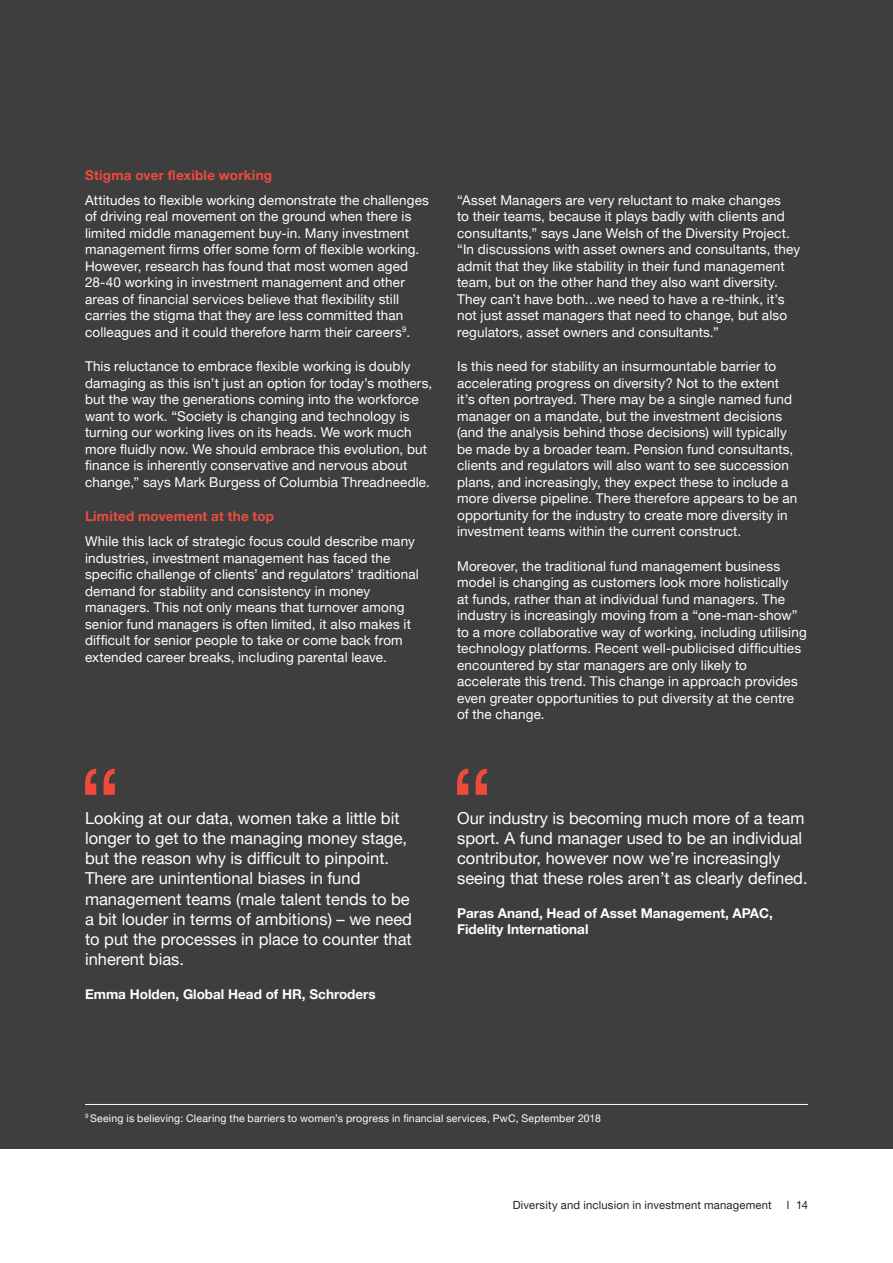
<style>
.page{position:relative;width:893px;height:1263px;background:#fff}
.page>*{position:absolute;margin:0;border:0;box-sizing:border-box;transform-origin:0 0}
.t1{font:16.5px/20.2px "Helvetica Neue LT Pro";color:#fff}
.t2{font:13.5px/16.5px "Helvetica Neue LT Pro";letter-spacing:.01em;color:#fff}
.t3{font:700 13.5px/16.5px "Helvetica Neue LT Pro";color:#fff}
.t4{font:700 13.5px "Helvetica Neue LT Pro";letter-spacing:.02em;color:#ef4b3d}
.t5{font:11.25px "Helvetica Neue LT Pro";letter-spacing:.015em;color:#231f20}
.t6{font:10.5px "Helvetica Neue LT Pro";letter-spacing:.02em;color:#fff}
</style>
<div class="page">
<div style="left:0;top:0;width:893px;height:1148px;background:#3e3e3f"></div>
<hr style="left:85px;top:1104px;width:723px;height:1px;background:#fff">
<svg style="left:85px;top:769px;width:30px;height:26px"></svg>
<svg style="left:457px;top:769px;width:30px;height:26px"></svg>
<p class="t4" style="left:85px;top:167px;width:189px">Stigma over flexible working</p>
<p class="t2" style="left:85px;top:191px;width:345px">Attitudes to flexible working demonstrate the challenges of driving real movement on the ground when there is limited middle management buy-in. Many investment management firms offer some form of flexible working.<br>However, research has found that most women aged 28-40 working in investment management and other areas of financial services believe that flexibility still carries the stigma that they are less committed than colleagues and it could therefore harm their careers<sup>9</sup>.</p>
<p class="t2" style="left:85px;top:358px;width:349px">This reluctance to embrace flexible working is doubly damaging as this isn’t just an option for today’s mothers, but the way the generations coming into the workforce want to work. “Society is changing and technology is turning our working lives on its heads. We work much more fluidly now. We should embrace this evolution, but finance is inherently conservative and nervous about change,” says Mark Burgess of Columbia Threadneedle.</p>
<p class="t4" style="left:85px;top:508px;width:191px">Limited movement at the top</p>
<p class="t2" style="left:85px;top:533px;width:335px">While this lack of strategic focus could describe many industries, investment management has faced the specific challenge of clients’ and regulators’ traditional demand for stability and consistency in money managers. This not only means that turnover among senior fund managers is often limited, it also makes it difficult for senior people to take or come back from extended career breaks, including parental leave.</p>
<p class="t2" style="left:457px;top:191px;width:345px">“Asset Managers are very reluctant to make changes<br>to their teams, because it plays badly with clients and consultants,” says Jane Welsh of the Diversity Project. “In discussions with asset owners and consultants, they admit that they like stability in their fund management team, but on the other hand they also want diversity.<br>They can’t have both…we need to have a re-think, it’s not just asset managers that need to change, but also regulators, asset owners and consultants.”</p>
<p class="t2" style="left:457px;top:358px;width:342px">Is this need for stability an insurmountable barrier to accelerating progress on diversity? Not to the extent it’s often portrayed. There may be a single named fund manager on a mandate, but the investment decisions (and the analysis behind those decisions) will typically be made by a broader team. Pension fund consultants, clients and regulators will also want to see succession plans, and increasingly, they expect these to include a more diverse pipeline. There therefore appears to be an opportunity for the industry to create more diversity in investment teams within the current construct.</p>
<p class="t2" style="left:457px;top:557px;width:351px">Moreover, the traditional fund management business model is changing as customers look more holistically<br>at funds, rather than at individual fund managers. The industry is increasingly moving from a “one-man-show” to a more collaborative way of working, including utilising technology platforms. Recent well-publicised difficulties encountered by star managers are only likely to accelerate this trend. This change in approach provides even greater opportunities to put diversity at the centre of the change.</p>
<p class="t1" style="left:85px;top:807px;width:329px">Looking at our data, women take a little bit longer to get to the managing money stage, but the reason why is difficult to pinpoint.<br>There are unintentional biases in fund management teams (male talent tends to be a bit louder in terms of ambitions) – we need to put the processes in place to counter that inherent bias.</p>
<p class="t3" style="left:85px;top:985px;width:292px">Emma Holden, Global Head of HR, Schroders</p>
<p class="t1" style="left:457px;top:807px;width:352px">Our industry is becoming much more of a team sport. A fund manager used to be an individual contributor, however now we’re increasingly seeing that these roles aren’t as clearly defined.</p>
<p class="t3" style="left:457px;top:904px;width:317px">Paras Anand, Head of Asset Management, APAC,<br>Fidelity International</p>
<p class="t6" style="left:85px;top:1111px;width:517px"><sup>9</sup> Seeing is believing: Clearing the barriers to women’s progress in financial services, PwC, September 2018</p>
<p class="t5" style="left:513px;top:1198px;width:261px">Diversity and inclusion in investment management</p>
<p class="t5" style="left:796px;top:1198px;width:13px">14</p>
</div>
